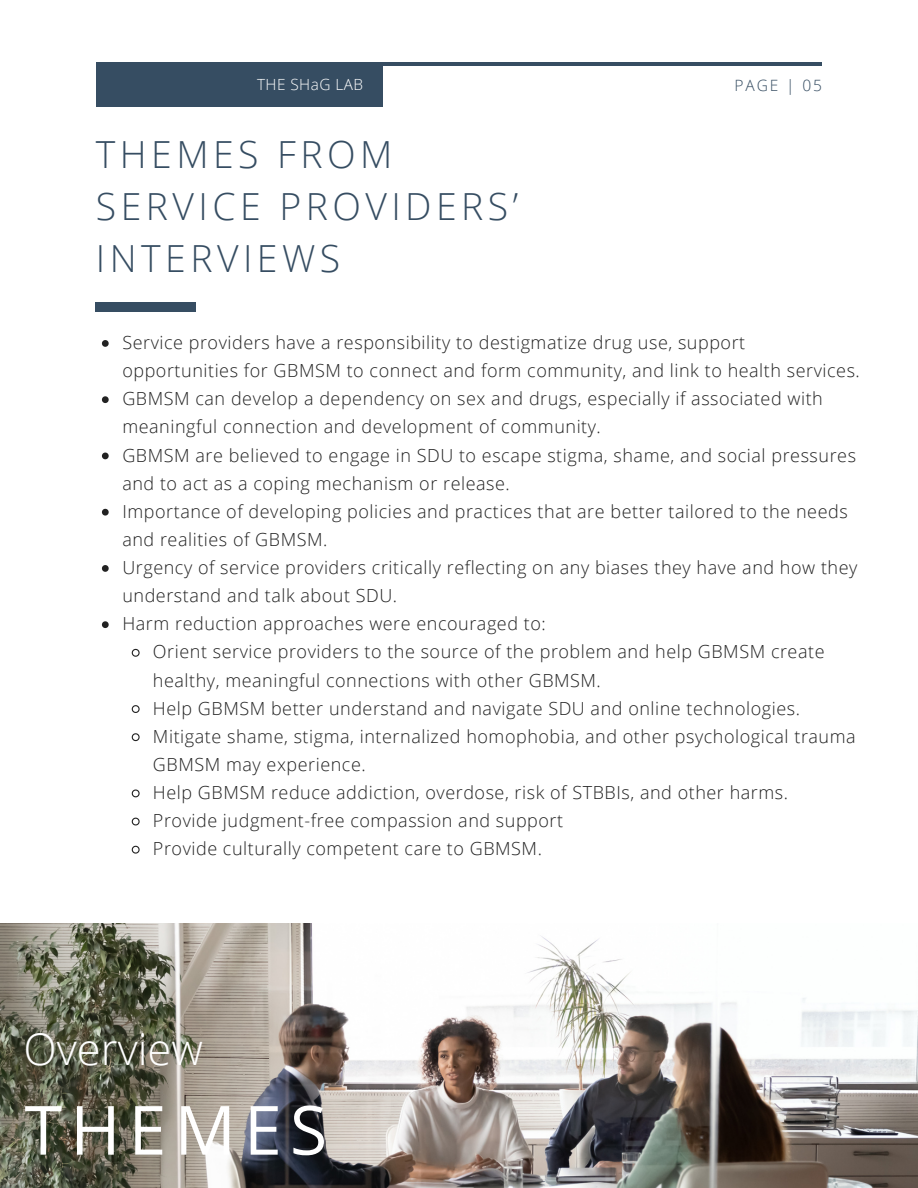
<style>
.page{position:relative;width:918px;height:1188px;background:#fff}
.page>*{position:absolute;margin:0;border:0;box-sizing:border-box;transform-origin:0 0}
.t1{font:67.95px "Open Sans";letter-spacing:.12em;color:#fff}
.t2{font:300 43.65px "Open Sans";color:#fff}
.t3{font:300 37.35px/51.9px "Open Sans";letter-spacing:.12em;color:#364d62}
.t4{font:300 18px "Open Sans";letter-spacing:.03em;color:#222}
.t5{font:300 15.6px "Open Sans";letter-spacing:.12em;color:#364d62}
.t6{font:300 15.3px "Open Sans";letter-spacing:.03em;color:#fefefe}
</style>
<div class="page">
<hr style="left:96px;top:62px;width:726px;height:4px;background:#364d62">
<div style="left:96px;top:62px;width:287px;height:44px;background:#364d62"></div>
<div style="left:96px;top:302px;width:100px;height:9px;background:#364d62"></div>
<svg style="left:102px;top:340px;width:7px;height:7px"></svg>
<svg style="left:102px;top:396px;width:7px;height:7px"></svg>
<svg style="left:102px;top:453px;width:7px;height:6px"></svg>
<svg style="left:102px;top:509px;width:7px;height:7px"></svg>
<svg style="left:102px;top:565px;width:7px;height:7px"></svg>
<svg style="left:102px;top:621px;width:7px;height:7px"></svg>
<svg style="left:131px;top:648px;width:9px;height:9px"></svg>
<svg style="left:131px;top:705px;width:9px;height:8px"></svg>
<svg style="left:131px;top:733px;width:9px;height:9px"></svg>
<svg style="left:131px;top:789px;width:9px;height:9px"></svg>
<svg style="left:131px;top:817px;width:9px;height:9px"></svg>
<svg style="left:131px;top:845px;width:9px;height:9px"></svg>
<img style="left:0;top:924px;width:918px;height:264px">
<p class="t6" style="left:257px;top:73px;width:108px">THE SHaG LAB</p>
<h3 class="t3" style="left:96px;top:128px;width:424px">THEMES FROM<br>SERVICE PROVIDERS’<br>INTERVIEWS</h3>
<p class="t5" style="left:735px;top:74px;width:89px">PAGE | 05</p>
<p class="t4" style="left:122px;top:330px;width:624px">Service providers have a responsibility to destigmatize drug use, support</p>
<p class="t4" style="left:122px;top:358px;width:739px">opportunities for GBMSM to connect and form community, and link to health services.</p>
<p class="t4" style="left:122px;top:386px;width:702px">GBMSM can develop a dependency on sex and drugs, especially if associated with</p>
<p class="t4" style="left:122px;top:414px;width:480px">meaningful connection and development of community.</p>
<p class="t4" style="left:122px;top:442px;width:735px">GBMSM are believed to engage in SDU to escape stigma, shame, and social pressures</p>
<p class="t4" style="left:122px;top:470px;width:389px">and to act as a coping mechanism or release.</p>
<p class="t4" style="left:122px;top:499px;width:727px">Importance of developing policies and practices that are better tailored to the needs</p>
<p class="t4" style="left:122px;top:527px;width:207px">and realities of GBMSM.</p>
<p class="t4" style="left:122px;top:555px;width:737px">Urgency of service providers critically reflecting on any biases they have and how they</p>
<p class="t4" style="left:122px;top:583px;width:276px">understand and talk about SDU.</p>
<p class="t4" style="left:122px;top:611px;width:425px">Harm reduction approaches were encouraged to:</p>
<p class="t4" style="left:153px;top:639px;width:673px">Orient service providers to the source of the problem and help GBMSM create</p>
<p class="t4" style="left:153px;top:667px;width:449px">healthy, meaningful connections with other GBMSM.</p>
<p class="t4" style="left:153px;top:695px;width:648px">Help GBMSM better understand and navigate SDU and online technologies.</p>
<p class="t4" style="left:153px;top:724px;width:704px">Mitigate shame, stigma, internalized homophobia, and other psychological trauma</p>
<p class="t4" style="left:153px;top:752px;width:214px">GBMSM may experience.</p>
<p class="t4" style="left:153px;top:780px;width:637px">Help GBMSM reduce addiction, overdose, risk of STBBIs, and other harms.</p>
<p class="t4" style="left:153px;top:808px;width:412px">Provide judgment-free compassion and support</p>
<p class="t4" style="left:153px;top:836px;width:391px">Provide culturally competent care to GBMSM.</p>
<h2 class="t2" style="left:24px;top:1019px;width:181px">Overview</h2>
<h1 class="t1" style="left:25px;top:1082px;width:304px">THEMES</h1>
<h1 class="t1" style="left:41px;top:1051px;width:304px">THEMES</h1>
</div>
